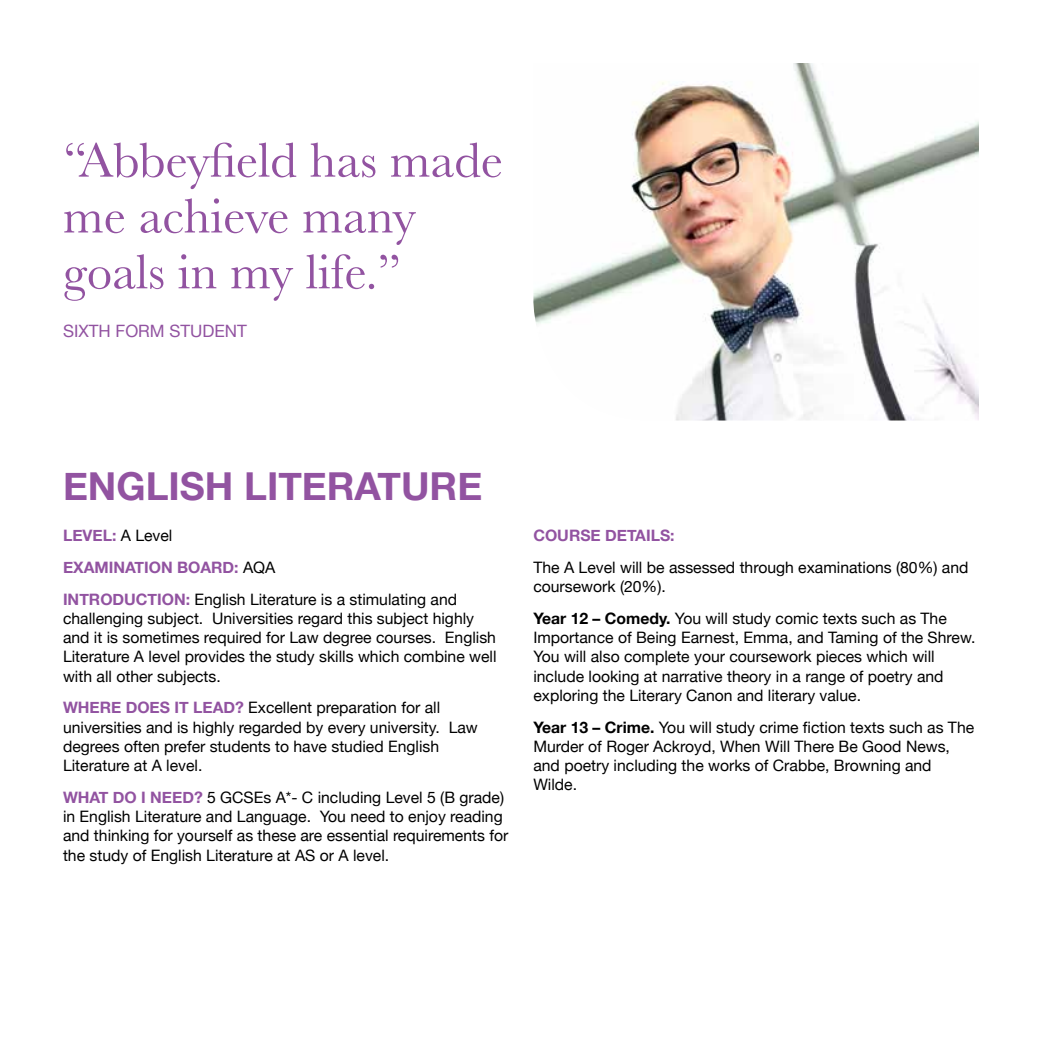
<style>
.page{position:relative;width:1042px;height:1042px;background:#fff}
.page>*{position:absolute;margin:0;border:0;box-sizing:border-box;transform-origin:0 0}
.t1{font:50.75px/55.8px "Baskerville";color:#9253a1}
.t2{font:700 38.5px "Helvetica Neue";color:#9253a1}
.t3{font:16.97px "Helvetica Neue";color:#9253a1}
.t4{font:15.75px/19.2px "Helvetica Neue";color:#000}
.t5{font:700 15.75px/31.7px "Helvetica Neue";color:#9253a1}
.s1{font-weight:400;color:#000}
.s2{font-weight:700;color:#9253a1}
.s3{font-weight:700}
</style>
<div class="page">
<img style="left:533px;top:63px;width:446px;height:357px">
<h1 class="t1" style="left:63px;top:133px;width:441px">“Abbeyfield has made me achieve many goals in my life.”</h1>
<p class="t3" style="left:63px;top:319px;width:152px">sixth form student</p>
<h2 class="t2" style="left:63px;top:456px;width:27px">ENGL</h2>
<h2 class="t2" style="left:169px;top:456px;width:315px">ISH LITERATURE</h2>
<p class="t5" style="left:63px;top:520px;width:111px">LEVEL: <span class="s1">A Level<br></span>EXAM</p>
<p class="t5" style="left:109px;top:552px;width:16px">INAT</p>
<p class="t5" style="left:144px;top:552px;width:133px">ION BOARD: <span class="s1">AQA</span></p>
<p class="t5" style="left:63px;top:584px;width:39px">INTRODU</p>
<p class="t4" style="left:63px;top:590px;width:435px;text-indent:73px"><span class="s2">CTION:</span> English Literature is a stimulating and challenging subject. Universities regard this subject highly and it is sometimes required for Law degree courses. English Literature A level provides the study skills which combine well with all other subjects.</p>
<p class="t5" style="left:63px;top:692px;width:38px">WHERE</p>
<p class="t5" style="left:126px;top:692px;width:12px">DOES</p>
<p class="t4" style="left:63px;top:699px;width:416px;text-indent:111px"><span class="s2">IT LEAD?</span> Excellent preparation for all universities and is highly regarded by every university. Law degrees often prefer students to have studied English Literature at A level.</p>
<p class="t5" style="left:63px;top:782px;width:111px">WHAT DO I NEED</p>
<p class="t4" style="left:63px;top:788px;width:447px;text-indent:131px"><span class="s2">?</span> 5 GCSEs A*- C including Level 5 (B grade) in English Literature and Language. You need to enjoy reading and thinking for yourself as these are essential requirements for the study of English Literature at AS or A level.</p>
<p class="t5" style="left:533px;top:520px;width:24px">COURSE</p>
<p class="t5" style="left:605px;top:520px;width:71px">DETAILS:</p>
<p class="t4" style="left:533px;top:559px;width:436px">The A Level will be assessed through examinations (80%) and coursework (20%).</p>
<p class="t4" style="left:533px;top:609px;width:443px"><span class="s3">YEAR 12 – COMEDY.</span> You will study comic texts such as The Importance of Being Earnest, Emma, and Taming of the Shrew.<br>You will also complete your coursework pieces which will include looking at narrative theory in a range of poetry and exploring the Literary Canon and literary value.</p>
<p class="t4" style="left:533px;top:718px;width:442px"><span class="s3">YEAR 13 – CRIME.</span> You will study crime fiction texts such as The Murder of Roger Ackroyd, When Will There Be Good News, and poetry including the works of Crabbe, Browning and Wilde.</p>
</div>
